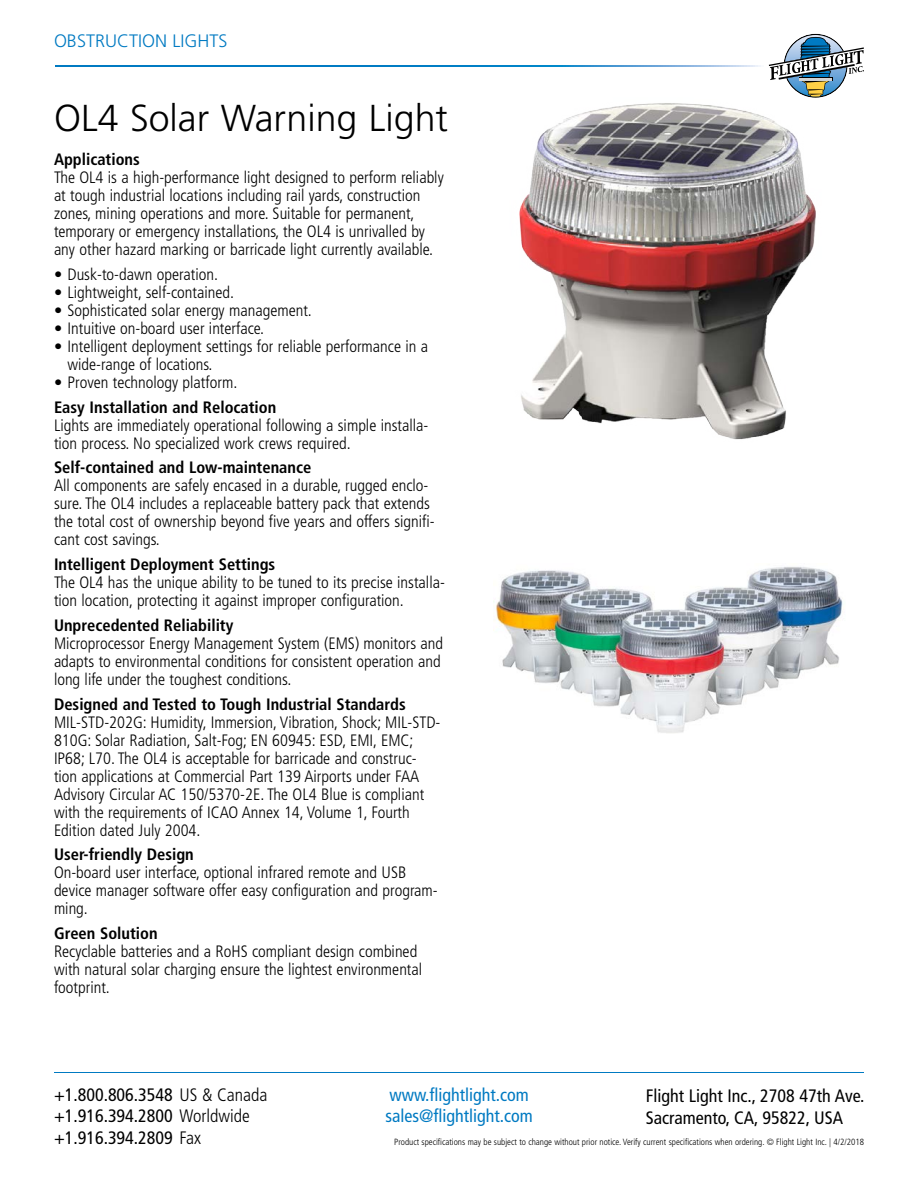
<style>
.page{position:relative;width:918px;height:1188px;background:#fff}
.page>*{position:absolute;margin:0;border:0;box-sizing:border-box;transform-origin:0 0}
.t1{font:300 37.5px "Frutiger LT Std";color:#000}
.t2{font:condensed 18px/21.6px "Frutiger LT Std";color:#000}
.t3{font:condensed 18px/21.6px "Frutiger LT Std";color:#007ac2}
.t4{font:300 18px "Frutiger LT Std";color:#007ac2}
.t5{font:300 condensed 16.5px/18px "Frutiger LT Std";color:#000}
.t6{font:700 condensed 16.5px "Frutiger LT Std";color:#000}
.t7{font:300 condensed 9px "Frutiger LT Std";color:#000}
.s1{font-weight:300}
</style>
<div class="page">
<img style="left:519px;top:103px;width:297px;height:337px">
<img style="left:493px;top:567px;width:350px;height:166px">
<svg style="left:769px;top:34px;width:95px;height:64px"></svg>
<svg style="left:56px;top:66px;width:705px;height:1px"></svg>
<hr style="left:54px;top:1073px;width:810px;height:1px;background:#007ac2">
<p class="t4" style="left:54px;top:31px;width:175px">OBSTRUCTION LIGHTS</p>
<h1 class="t1" style="left:54px;top:97px;width:396px">OL4 Solar Warning Light</h1>
<p class="t6" style="left:54px;top:150px;width:87px">Applications</p>
<p class="t5" style="left:54px;top:169px;width:391px">The OL4 is a high-performance light designed to perform reliably at tough industrial locations including rail yards, construction zones, mining operations and more. Suitable for permanent, temporary or emergency installations, the OL4 is unrivalled by any other hazard marking or barricade light currently available.</p>
<p class="t5" style="left:54px;top:265px;width:165px">• Dusk-to-dawn operation.</p>
<p class="t5" style="left:54px;top:283px;width:182px">• Lightweight, self-contained.</p>
<p class="t5" style="left:54px;top:301px;width:259px">• Sophisticated solar energy management.</p>
<p class="t5" style="left:54px;top:319px;width:212px">• Intuitive on-board user interface.</p>
<p class="t5" style="left:67px;top:337px;width:362px;text-indent:-13px">• Intelligent deployment settings for reliable performance in a wide-range of locations.</p>
<p class="t5" style="left:54px;top:373px;width:185px">• Proven technology platform.</p>
<p class="t6" style="left:54px;top:397px;width:224px">Easy Installation and Relocation</p>
<p class="t5" style="left:54px;top:416px;width:376px">Lights are immediately operational following a simple installa&shy;tion process. No specialized work crews required.</p>
<p class="t6" style="left:54px;top:458px;width:259px">Self-contained and Low-maintenance</p>
<p class="t5" style="left:54px;top:477px;width:382px">All components are safely encased in a durable, rugged enclo&shy;sure. The OL4 includes a replaceable battery pack that extends the total cost of ownership beyond five years and offers signifi&shy;cant cost savings.</p>
<p class="t6" style="left:54px;top:555px;width:223px">Intelligent Deployment Settings</p>
<p class="t5" style="left:54px;top:574px;width:392px">The OL4 has the unique ability to be tuned to its precise installa&shy;tion location, protecting it against improper configuration.</p>
<p class="t6" style="left:54px;top:615px;width:181px">Unprecedented Reliability</p>
<p class="t5" style="left:54px;top:634px;width:391px">Microprocessor Energy Management System (EMS) monitors and adapts to environmental conditions for consistent operation and long life under the toughest conditions.</p>
<p class="t6" style="left:54px;top:694px;width:353px">Designed and Tested to Tough Industrial Standards</p>
<p class="t5" style="left:54px;top:713px;width:388px">MIL-STD-202G: Humidity, Immersion, Vibration, Shock; MIL-STD-810G: Solar Radiation, Salt-Fog; EN 60945: ESD, EMI, EMC; IP68; L70. The OL4 is acceptable for barricade and construc&shy;tion applications at Commercial Part 139 Airports under FAA Advisory Circular AC 150/5370-2E. The OL4 Blue is compliant with the requirements of ICAO Annex 14, Volume 1, Fourth Edition dated July 2004.</p>
<p class="t6" style="left:54px;top:845px;width:141px">User-friendly Design</p>
<p class="t5" style="left:54px;top:864px;width:385px">On-board user interface, optional infrared remote and USB device manager software offer easy configuration and program&shy;ming.</p>
<p class="t6" style="left:54px;top:924px;width:105px">Green Solution</p>
<p class="t5" style="left:54px;top:943px;width:370px">Recyclable batteries and a RoHS compliant design combined with natural solar charging ensure the lightest environmental footprint.</p>
<p class="t2" style="left:54px;top:1084px;width:215px">+1.800.806.3548 <span class="s1">US &amp; Canada </span>+1.916.394.2800 <span class="s1">Worldwide </span>+1.916.394.2809 <span class="s1">Fax</span></p>
<p class="t3" style="left:385px;top:1084px;width:149px">www.flightlight.com sales@flightlight.com</p>
<p class="t2" style="left:646px;top:1085px;width:220px">Flight Light Inc., 2708 47th Ave.<br>Sacramento, CA, 95822, USA</p>
<p class="t7" style="left:394px;top:1137px;width:471px">Product specifications may be subject to change without prior notice. Verify current specifications when ordering. © Flight Light Inc. | 4/2/2018</p>
</div>
